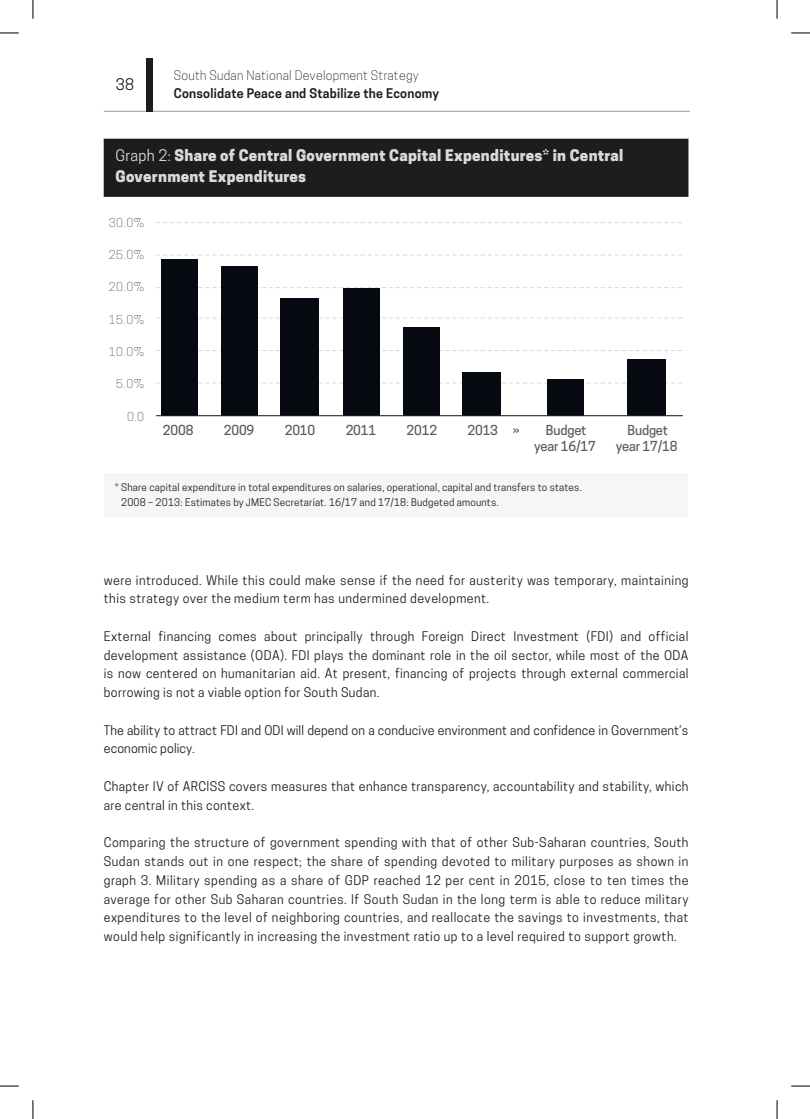
<style>
.page{position:relative;width:810px;height:1119px;background:#fff}
.page>*{position:absolute;margin:0;border:0;box-sizing:border-box;transform-origin:0 0}
.Toc_1{font:800 15px/21.2px "Cooper Hewitt";letter-spacing:.02em;color:#dadada}
.t1{font:15px "Cooper Hewitt";color:#1d1d1b}
.t2{font:500 13px/15.5px "Cooper Hewitt";letter-spacing:-.015em;color:#5b5a5a;text-align:center}
._01_Body_Copy{font:12.5px/18.8px "Cooper Hewitt";letter-spacing:.03em;color:#1d1d1b}
._01_Body_Copy-2{font:12.5px/18.8px "Cooper Hewitt";letter-spacing:.01em;color:#1d1d1b}
.t3{font:600 12.5px "Cooper Hewitt";letter-spacing:.02em;color:#1d1d1b}
.t4{font:300 12.5px "Cooper Hewitt";letter-spacing:.02em;color:#1d1d1b}
.t5{font:300 11.5px "Cooper Hewitt";letter-spacing:.04em;color:#5b5a5a}
._01_Body_Copy-3{font:10px/15px "Cooper Hewitt";letter-spacing:.02em;color:#1d1d1b}
.s1{font-weight:400}
</style>
<div class="page">
<div style="left:104px;top:139px;width:584px;height:57px;background:#1d1d1b"></div>
<div style="left:104px;top:139px;width:584px;height:58px;border:1px solid #1d1d1b"></div>
<div style="left:104px;top:473px;width:584px;height:44px;background:#f6f6f6"></div>
<svg style="left:156px;top:382px;width:526px;height:1px"></svg>
<svg style="left:156px;top:350px;width:527px;height:1px"></svg>
<svg style="left:156px;top:317px;width:526px;height:1px"></svg>
<svg style="left:156px;top:287px;width:527px;height:1px"></svg>
<svg style="left:156px;top:254px;width:526px;height:1px"></svg>
<svg style="left:156px;top:222px;width:527px;height:1px"></svg>
<div style="left:628px;top:359px;width:38px;height:57px;background:#06090f"></div>
<div style="left:547px;top:379px;width:36px;height:37px;background:#06090f"></div>
<div style="left:462px;top:372px;width:39px;height:44px;background:#06090f"></div>
<div style="left:403px;top:327px;width:37px;height:89px;background:#06090f"></div>
<div style="left:343px;top:288px;width:36px;height:128px;background:#06090f"></div>
<div style="left:280px;top:299px;width:39px;height:117px;background:#06090f"></div>
<div style="left:221px;top:266px;width:36px;height:150px;background:#06090f"></div>
<div style="left:161px;top:260px;width:36px;height:156px;background:#06090f"></div>
<hr style="left:156px;top:415px;width:527px;height:1px;background:#221f20">
<hr style="left:104px;top:111px;width:586px;height:1px;background:#9d9d9d">
<div style="left:146px;top:58px;width:7px;height:54px;background:#1d1d1b"></div>
<svg style="left:0;top:32px;width:19px;height:2px"></svg>
<svg style="left:791px;top:32px;width:19px;height:2px"></svg>
<svg style="left:0;top:1085px;width:19px;height:1px"></svg>
<svg style="left:791px;top:1085px;width:19px;height:1px"></svg>
<svg style="left:32px;top:0;width:2px;height:19px"></svg>
<svg style="left:32px;top:1100px;width:2px;height:18px"></svg>
<svg style="left:776px;top:0;width:2px;height:19px"></svg>
<svg style="left:776px;top:1100px;width:2px;height:18px"></svg>
<p class="t1" style="left:116px;top:75px;width:20px">38</p>
<p class="t4" style="left:174px;top:68px;width:246px">South Sudan National Development Strategy</p>
<p class="t3" style="left:174px;top:86px;width:267px">Consolidate Peace and Stabilize the Economy</p>
<p class="Toc_1" style="left:116px;top:145px;width:509px"><span class="s1">Graph 2:</span> Share of Central Government Capital Expenditures* in Central<br>Government Expenditures</p>
<p class="t5" style="left:109px;top:216px;width:37px">30.0%</p>
<p class="t5" style="left:109px;top:248px;width:37px">25.0%</p>
<p class="t5" style="left:109px;top:280px;width:37px">20.0%</p>
<p class="t5" style="left:109px;top:313px;width:37px">15.0%</p>
<p class="t5" style="left:109px;top:345px;width:37px">10.0%</p>
<p class="t5" style="left:116px;top:377px;width:29px">5.0%</p>
<p class="t5" style="left:127px;top:409px;width:19px">0.0</p>
<p class="t2" style="left:163px;top:422px;width:32px">2008</p>
<p class="t2" style="left:224px;top:422px;width:32px">2009</p>
<p class="t2" style="left:285px;top:422px;width:32px">2010</p>
<p class="t2" style="left:346px;top:422px;width:32px">2011</p>
<p class="t2" style="left:407px;top:422px;width:32px">2012</p>
<p class="t2" style="left:467px;top:422px;width:54px">2013 »</p>
<p class="t2" style="left:534px;top:422px;width:63px">Budget year 16/17</p>
<p class="t2" style="left:616px;top:422px;width:63px">Budget year 17/18</p>
<p class="_01_Body_Copy-3" style="left:121px;top:479px;width:462px;text-indent:-6px">* Share capital expenditure in total expenditures on salaries, operational, capital and transfers to states.<br>2008 – 2013: Estimates by JMEC Secretariat. 16/17 and 17/18: Budgeted amounts.</p>
<p class="_01_Body_Copy" style="left:104px;top:570px;width:586px">were introduced. While this could make sense if the need for austerity was temporary, maintaining this strategy over the medium term has undermined development.</p>
<p class="_01_Body_Copy" style="left:104px;top:626px;width:586px;text-align:justify">External financing comes about principally through Foreign Direct Investment (FDI) and official development assistance (ODA). FDI plays the dominant role in the oil sector, while most of the ODA is now centered on humanitarian aid. At present, financing of projects through external commercial borrowing is not a viable option for South Sudan.</p>
<p class="_01_Body_Copy-2" style="left:104px;top:720px;width:586px">The ability to attract FDI and ODI will depend on a conducive environment and confidence in Government’s economic policy.</p>
<p class="_01_Body_Copy" style="left:104px;top:776px;width:586px">Chapter IV of ARCISS covers measures that enhance transparency, accountability and stability, which are central in this context.</p>
<p class="_01_Body_Copy" style="left:104px;top:833px;width:586px;text-align:justify">Comparing the structure of government spending with that of other Sub-Saharan countries, South Sudan stands out in one respect; the share of spending devoted to military purposes as shown in graph 3. Military spending as a share of GDP reached 12 per cent in 2015, close to ten times the average for other Sub Saharan countries. If South Sudan in the long term is able to reduce military expenditures to the level of neighboring countries, and reallocate the savings to investments, that would help significantly in increasing the investment ratio up to a level required to support growth.</p>
</div>
